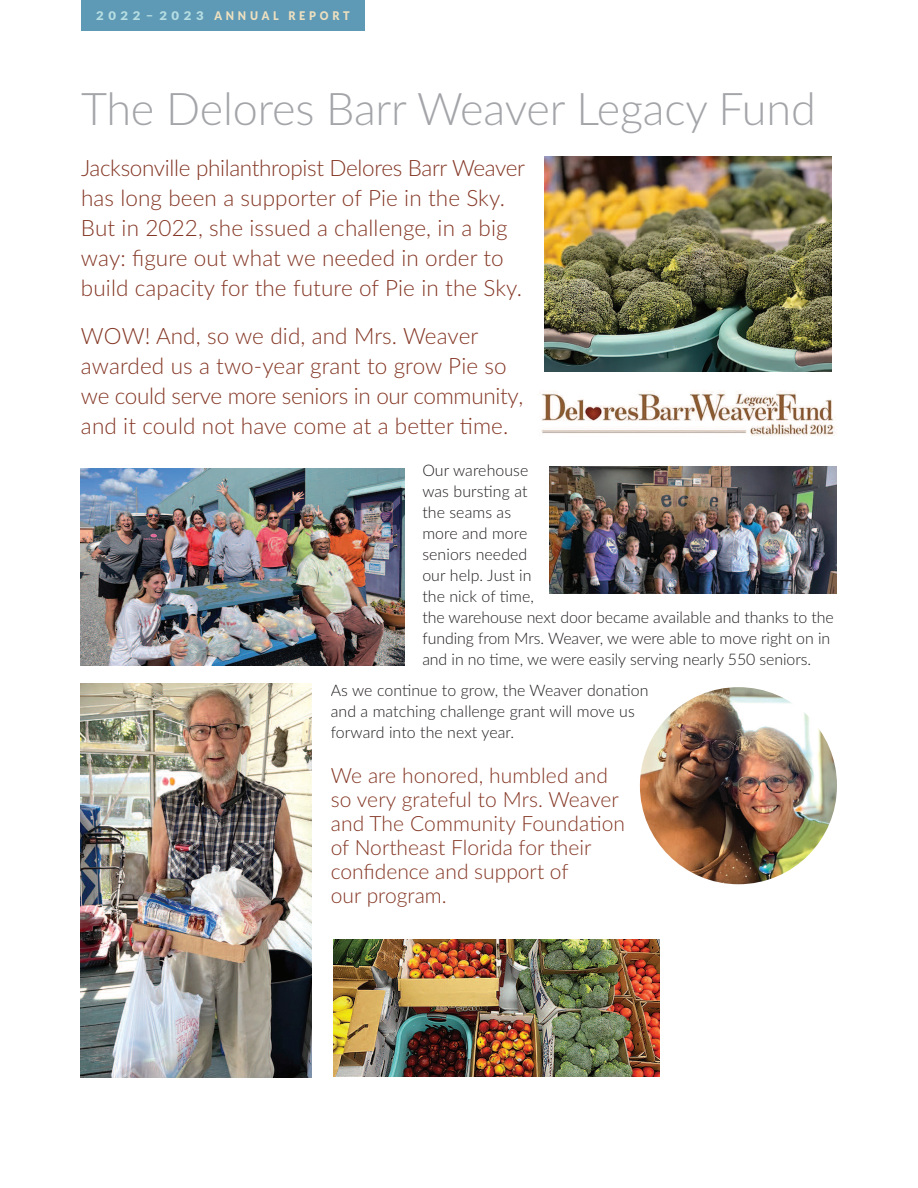
<style>
.page{position:relative;width:918px;height:1188px;background:#fff}
.page>*{position:absolute;margin:0;border:0;box-sizing:border-box;transform-origin:0 0}
.t1{font:300 45px "Lato";letter-spacing:-.005em;color:#a4a5a9}
.t2{font:300 22.5px/30px "Lato";letter-spacing:.005em;color:#843624}
.t3{font:300 21px/24px "Lato";color:#843624}
.t4{font:300 15.9px/21px "Lato";color:#231f20}
.t5{font:900 12px "Lato";letter-spacing:.35em;color:#ede0c0;scale:.9 1}
.s1{color:#b6dee2}
</style>
<div class="page">
<img style="left:539px;top:390px;width:298px;height:46px">
<img style="left:545px;top:157px;width:286px;height:215px">
<img style="left:80px;top:468px;width:324px;height:198px">
<img style="left:640px;top:687px;width:197px;height:197px;border-radius:50%">
<img style="left:80px;top:683px;width:231px;height:395px">
<img style="left:550px;top:466px;width:287px;height:128px">
<img style="left:334px;top:939px;width:325px;height:138px">
<div style="left:81px;top:0;width:283px;height:30px;background:#5e99b5"></div>
<p class="t5" style="left:96px;top:9px;width:283px"><span class="s1">2022-–2023</span> ANNUAL REPORT</p>
<h1 class="t1" style="left:81px;top:83px;width:736px">The Delores Barr Weaver Legacy Fund</h1>
<h2 class="t2" style="left:81px;top:153px;width:446px">Jacksonville philanthropist Delores Barr Weaver has long been a supporter of Pie in the Sky.<br>But in 2022, she issued a challenge, in a big way: figure out what we needed in order to build capacity for the future of Pie in the Sky.</h2>
<h2 class="t2" style="left:81px;top:321px;width:444px">WOW! And, so we did, and Mrs. Weaver awarded us a two-year grant to grow Pie so we could serve more seniors in our community, and it could not have come at a better time.</h2>
<p class="t4" style="left:422px;top:460px;width:413px">Our warehouse<br>was bursting at<br>the seams as<br>more and more<br>seniors needed<br>our help. Just in<br>the nick of time,<br>the warehouse next door became available and thanks to the funding from Mrs. Weaver, we were able to move right on in and in no time, we were easily serving nearly 550 seniors.</p>
<p class="t4" style="left:331px;top:680px;width:319px">As we continue to grow, the Weaver donation and a matching challenge grant will move us forward into the next year.</p>
<h3 class="t3" style="left:331px;top:764px;width:296px">We are honored, humbled and so very grateful to Mrs. Weaver and The Community Foundation of Northeast Florida for their confidence and support of<br>our program.</h3>
</div>
